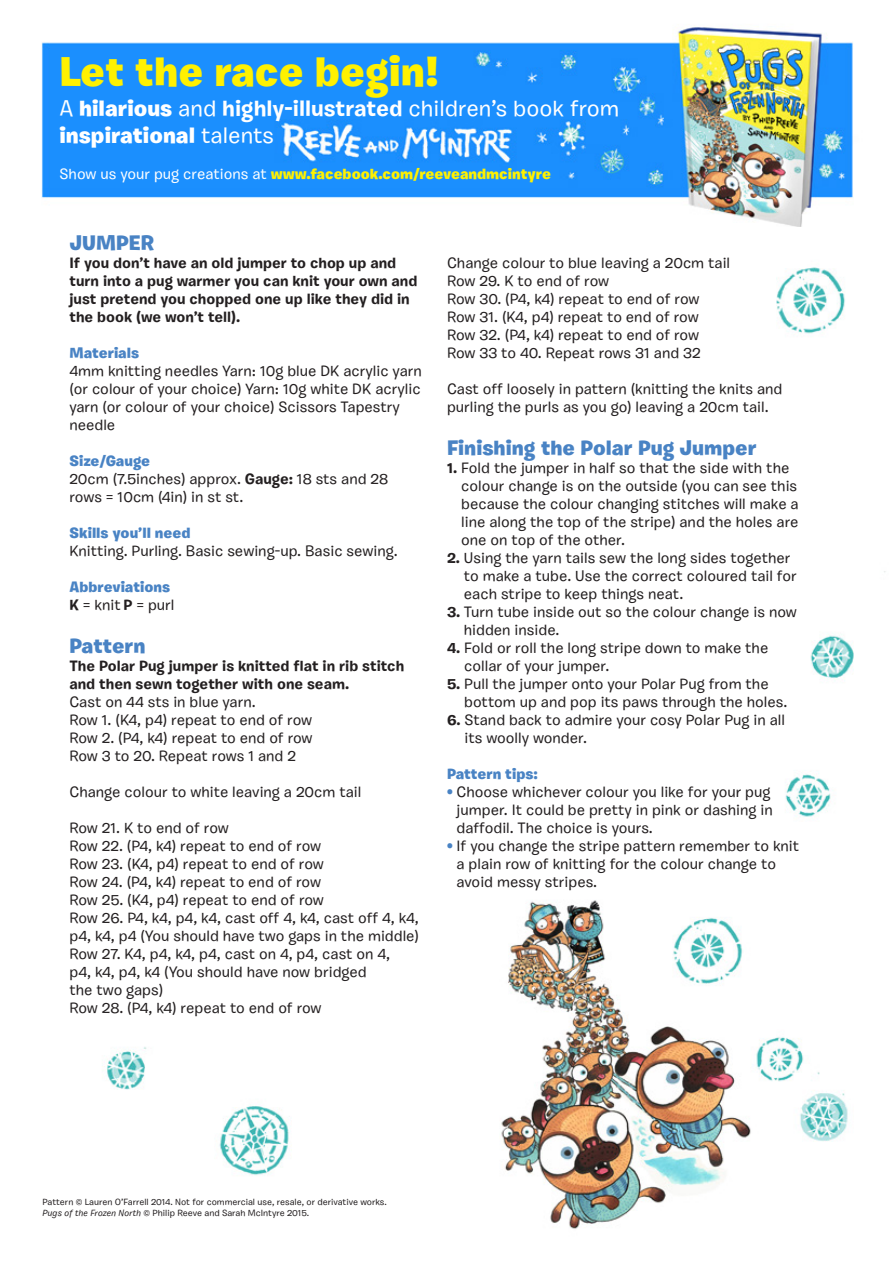
<style>
.page{position:relative;width:893px;height:1263px;background:#fff}
.page>*{position:absolute;margin:0;border:0;box-sizing:border-box;transform-origin:0 0}
.t1{font:900 42px "Burbank Small";color:#fff101}
.t2{font:500 22.5px/27px "Burbank Small";color:#fff}
.t3{font:900 21px "Burbank Small";color:#4983c4}
.t4{font:500 15px/18px "Burbank Small";color:#231f20}
.t5{font:700 15px/18px "Burbank Small";color:#231f20}
.t6{font:900 15px "Burbank Small";color:#4983c4}
.t7{font:900 15px "Burbank Small";color:#fff101}
.t8{font:500 9px/10.8px "Burbank Small";color:#231f20}
.s1{font-weight:900}
.s2{font-weight:700}
.s3{font-weight:500;color:#fff}
.s4{font-weight:900;color:#4983c4}
.s5{font-style:italic}
</style>
<div class="page">
<img style="left:41px;top:27px;width:813px;height:200px">
<img style="left:102px;top:267px;width:784px;height:962px">
<p class="t1" style="left:60px;top:45px;width:381px">Let the race begin!</p>
<p class="t2" style="left:60px;top:95px;width:561px">A <span class="s1">hilarious</span> and <span class="s2">highly-illustrated</span> children’s book from <span class="s1">inspirational</span> talents</p>
<p class="t7" style="left:60px;top:164px;width:493px"><span class="s3">Show us your pug creations at</span> www.facebook.com/reeveandmcintyre</p>
<p class="t3" style="left:69px;top:229px;width:86px">JUMPER</p>
<p class="t5" style="left:69px;top:253px;width:349px">If you don’t have an old jumper to chop up and turn into a pug warmer you can knit your own and just pretend you chopped one up like they did in the book (we won’t tell).</p>
<p class="t6" style="left:69px;top:343px;width:71px">Materials</p>
<p class="t4" style="left:69px;top:361px;width:354px">4mm knitting needles Yarn: 10g blue DK acrylic yarn (or colour of your choice) Yarn: 10g white DK acrylic yarn (or colour of your choice) Scissors Tapestry needle</p>
<p class="t6" style="left:69px;top:451px;width:82px">Size/Gauge</p>
<p class="t4" style="left:69px;top:469px;width:320px">20cm (7.5inches) approx. <span class="s2">Gauge:</span> 18 sts and 28 rows = 10cm (4in) in st st.</p>
<p class="t6" style="left:69px;top:523px;width:123px">Skills you’ll need</p>
<p class="t4" style="left:69px;top:541px;width:330px">Knitting. Purling. Basic sewing-up. Basic sewing.</p>
<p class="t6" style="left:69px;top:577px;width:102px">Abbreviations</p>
<p class="t4" style="left:69px;top:595px;width:107px"><span class="s2">K</span> = knit <span class="s2">P</span> = purl</p>
<p class="t3" style="left:69px;top:633px;width:78px">Pattern</p>
<p class="t5" style="left:69px;top:657px;width:336px">The Polar Pug jumper is knitted flat in rib stitch and then sewn together with one seam.</p>
<p class="t4" style="left:69px;top:693px;width:188px">Cast on 44 sts in blue yarn.</p>
<p class="t4" style="left:69px;top:711px;width:244px">Row 1. (K4, p4) repeat to end of row</p>
<p class="t4" style="left:69px;top:729px;width:245px">Row 2. (P4, k4) repeat to end of row</p>
<p class="t4" style="left:69px;top:747px;width:228px">Row 3 to 20. Repeat rows 1 and 2</p>
<p class="t4" style="left:69px;top:783px;width:293px">Change colour to white leaving a 20cm tail</p>
<p class="t4" style="left:69px;top:819px;width:161px">Row 21. K to end of row</p>
<p class="t4" style="left:69px;top:837px;width:253px">Row 22. (P4, k4) repeat to end of row</p>
<p class="t4" style="left:69px;top:855px;width:256px">Row 23. (K4, p4) repeat to end of row</p>
<p class="t4" style="left:69px;top:873px;width:253px">Row 24. (P4, k4) repeat to end of row</p>
<p class="t4" style="left:69px;top:891px;width:256px">Row 25. (K4, p4) repeat to end of row</p>
<p class="t4" style="left:69px;top:909px;width:351px">Row 26. P4, k4, p4, k4, cast off 4, k4, cast off 4, k4, p4, k4, p4 (You should have two gaps in the middle)</p>
<p class="t4" style="left:69px;top:945px;width:322px">Row 27. K4, p4, k4, p4, cast on 4, p4, cast on 4, p4, k4, p4, k4 (You should have now bridged the two gaps)</p>
<p class="t4" style="left:69px;top:999px;width:254px">Row 28. (P4, k4) repeat to end of row</p>
<p class="t4" style="left:447px;top:253px;width:285px">Change colour to blue leaving a 20cm tail</p>
<p class="t4" style="left:447px;top:271px;width:164px">Row 29. K to end of row</p>
<p class="t4" style="left:447px;top:289px;width:254px">Row 30. (P4, k4) repeat to end of row</p>
<p class="t4" style="left:447px;top:307px;width:253px">Row 31. (K4, p4) repeat to end of row</p>
<p class="t4" style="left:447px;top:325px;width:254px">Row 32. (P4, k4) repeat to end of row</p>
<p class="t4" style="left:447px;top:343px;width:255px">Row 33 to 40. Repeat rows 31 and 32</p>
<p class="t4" style="left:447px;top:379px;width:337px">Cast off loosely in pattern (knitting the knits and purling the purls as you go) leaving a 20cm tail.</p>
<p class="t3" style="left:447px;top:435px;width:311px">Finishing the Polar Pug Jumper</p>
<p class="t4" style="left:461px;top:459px;width:339px;text-indent:-14px"><span class="s2">1.</span> Fold the jumper in half so that the side with the colour change is on the outside (you can see this because the colour changing stitches will make a line along the top of the stripe) and the holes are one on top of the other.</p>
<p class="t4" style="left:464px;top:549px;width:334px;text-indent:-17px"><span class="s2">2.</span> Using the yarn tails sew the long sides together to make a tube. Use the correct coloured tail for each stripe to keep things neat.</p>
<p class="t4" style="left:464px;top:603px;width:335px;text-indent:-17px"><span class="s2">3.</span> Turn tube inside out so the colour change is now hidden inside.</p>
<p class="t4" style="left:464px;top:639px;width:306px;text-indent:-17px"><span class="s2">4.</span> Fold or roll the long stripe down to make the collar of your jumper.</p>
<p class="t4" style="left:464px;top:675px;width:325px;text-indent:-17px"><span class="s2">5.</span> Pull the jumper onto your Polar Pug from the bottom up and pop its paws through the holes.</p>
<p class="t4" style="left:465px;top:711px;width:322px;text-indent:-18px"><span class="s2">6.</span> Stand back to admire your cosy Polar Pug in all its woolly wonder.</p>
<p class="t6" style="left:447px;top:764px;width:92px">Pattern tips:</p>
<p class="t4" style="left:457px;top:783px;width:318px;text-indent:-10px"><span class="s4">•</span> Choose whichever colour you like for your pug jumper. It could be pretty in pink or dashing in daffodil. The choice is yours.</p>
<p class="t4" style="left:457px;top:837px;width:344px;text-indent:-10px"><span class="s4">•</span> If you change the stripe pattern remember to knit a plain row of knitting for the colour change to avoid messy stripes.</p>
<p class="t8" style="left:43px;top:1196px;width:346px">Pattern © Lauren O’Farrell 2014. Not for commercial use, resale, or derivative works.<br><span class="s5">Pugs of the Frozen North</span> © Philip Reeve and Sarah McIntyre 2015.</p>
</div>
